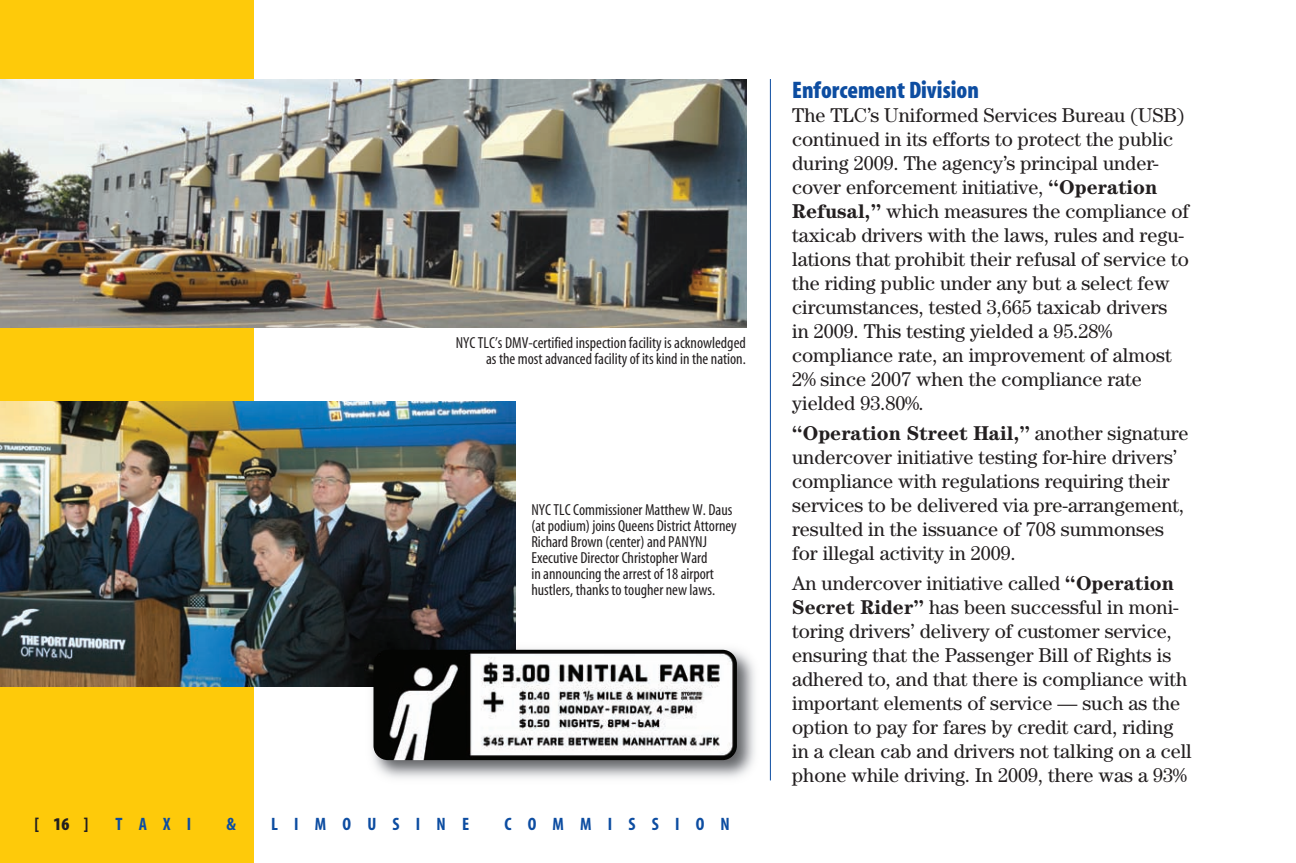
<style>
.page{position:relative;width:1296px;height:863px;background:#fff}
.page>*{position:absolute;margin:0;border:0;box-sizing:border-box;transform-origin:0 0}
.t1{font:24px "Myriad Blk Con";color:#0d4da1}
.t2{font:20px/24px "Century";color:#231f20}
.t3{font:18px "Myriad Bold Con";letter-spacing:.9em;color:#0d4da1}
.t4{font:18px "Myriad Bold Con";color:#231f20}
.t5{font:16px/16px "Myriad Reg Con";color:#231f20;text-align:right}
.s1{font-family:"Myriad Blk Con"}
.s2{font-weight:700}
</style>
<div class="page">
<img style="left:0;top:0;width:771px;height:863px">
<p class="t5" style="left:456px;top:336px;width:292px">NYC TLC’s DMV-certified inspection facility is acknowledged as the most advanced facility of its kind in the nation.</p>
<p class="t5" style="left:531px;top:503px;width:207px;text-align:left">NYC TLC Commissioner Matthew W. Daus (at podium) joins Queens District Attorney Richard Brown (center) and PANYNJ Executive Director Christopher Ward<br>in announcing the arrest of 18 airport hustlers, thanks to tougher new laws.</p>
<p class="t4" style="left:34px;top:817px;width:56px">[<span class="s1">16</span>]</p>
<p class="t3" style="left:116px;top:817px;width:77px">TAXI</p>
<p class="t3" style="left:226px;top:817px;width:11px">&amp;</p>
<p class="t3" style="left:271px;top:817px;width:199px">LIMOUSINE</p>
<p class="t3" style="left:504px;top:817px;width:227px">COMMISSION</p>
<p class="t1" style="left:792px;top:81px;width:188px">Enforcement Division</p>
<p class="t2" style="left:792px;top:105px;width:399px">The TLC’s Uniformed Services Bureau (USB) continued in its efforts to protect the public during 2009. The agency’s principal under&shy;cover enforcement initiative, <span class="s2">“Operation Refusal,”</span> which measures the compliance of taxicab drivers with the laws, rules and regu&shy;lations that prohibit their refusal of service to the riding public under any but a select few circumstances, tested 3,665 taxicab drivers<br>in 2009. This testing yielded a 95.28% compliance rate, an improvement of almost 2% since 2007 when the compliance rate yielded 93.80%.</p>
<p class="t2" style="left:792px;top:423px;width:398px"><span class="s2">“Operation Street Hail,”</span> another signature undercover initiative testing for-hire drivers’ compliance with regulations requiring their services to be delivered via pre-arrangement, resulted in the issuance of 708 summonses for illegal activity in 2009.</p>
<p class="t2" style="left:792px;top:572px;width:401px">An undercover initiative called <span class="s2">“Operation Secret Rider”</span> has been successful in moni&shy;toring drivers’ delivery of customer service, ensuring that the Passenger Bill of Rights is adhered to, and that there is compliance with important elements of service — such as the option to pay for fares by credit card, riding in a clean cab and drivers not talking on a cell phone while driving. In 2009, there was a 93%</p>
</div>
